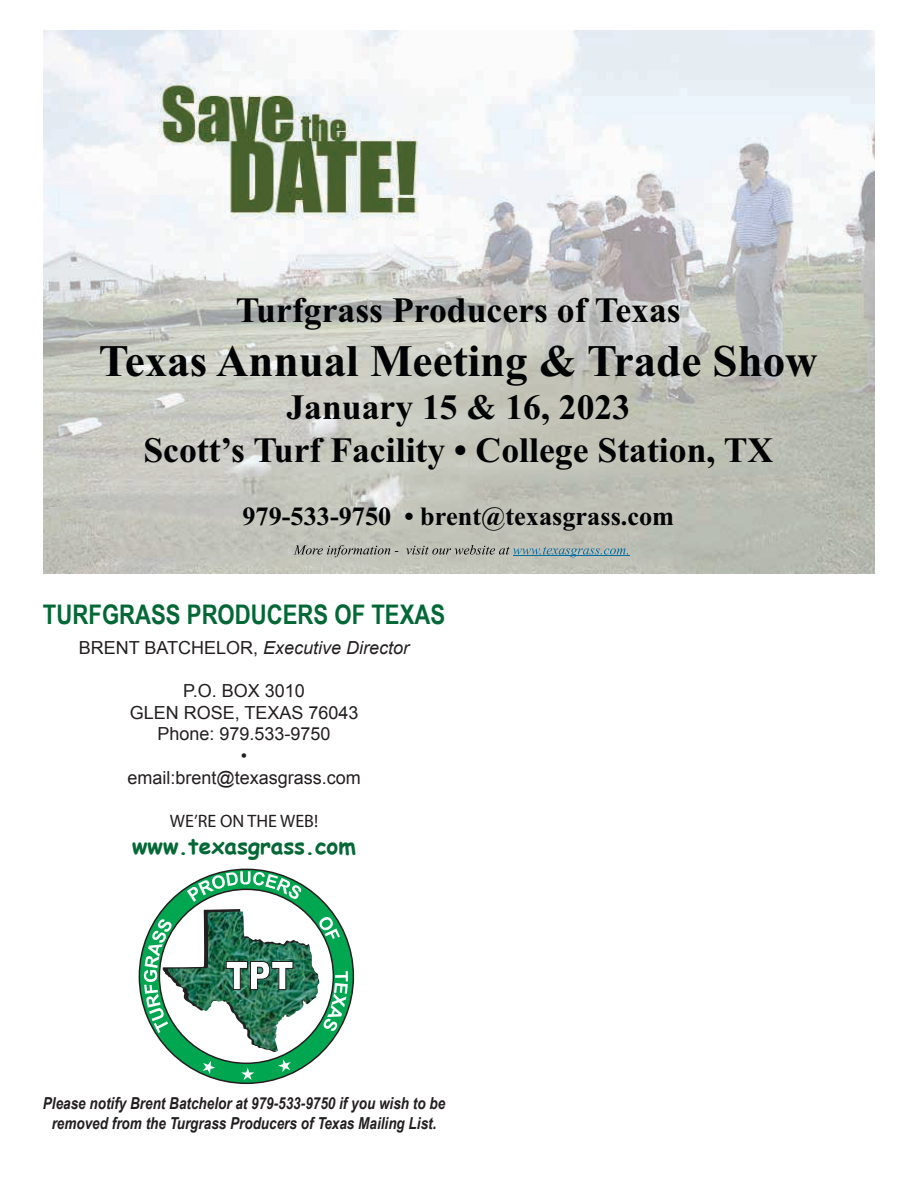
<style>
.page{position:relative;width:918px;height:1188px;background:#fff}
.page>*{position:absolute;margin:0;border:0;box-sizing:border-box;transform-origin:0 0}
.t1{font:700 45px "Times New Roman";color:#020304}
.t2{font:700 35.7px/42.8px "Times New Roman";color:#020304;text-align:center}
.t3{font:700 27px "Arial Narrow";color:#046836}
.t4{font:700 26.25px "Times New Roman";color:#020304}
.t5{font:700 22.5px "Comic Sans MS";color:#046836}
.t6{font:18px/21.6px "Arial";color:#231f20;text-align:center}
.t7{font:italic 18px "Arial";color:#231f20}
.t8{font:18px "Myriad Pro";color:#231f20}
.t9{font:italic 700 16.5px/19.8px "Arial Narrow";color:#231f20;text-align:center}
.s1{font-style:normal}
</style>
<div class="page">
<svg style="left:139px;top:869px;width:214px;height:214px;background:#04964a"></svg>
<div style="left:159px;top:889px;width:174px;height:174px;background:#fff;border-radius:50%"></div>
<svg style="left:187px;top:871px;width:114px;height:31px"></svg>
<svg style="left:241px;top:1068px;width:13px;height:12px"></svg>
<svg style="left:203px;top:1061px;width:12px;height:13px"></svg>
<svg style="left:278px;top:1059px;width:13px;height:13px"></svg>
<svg style="left:144px;top:909px;width:204px;height:144px"></svg>
<img style="left:43px;top:30px;width:832px;height:543px">
<svg style="left:294px;top:545px;width:104px;height:12px"></svg>
<svg style="left:406px;top:545px;width:222px;height:12px;background:#98a6a5"></svg>
<hr style="left:513px;top:556px;width:117px;height:1px;background:#036fa1">
<h2 class="t2" style="left:236px;top:288px;width:446px">Turfgrass Producers of Texas</h2>
<h1 class="t1" style="left:99px;top:330px;width:721px">Texas Annual Meeting &amp; Trade Show</h1>
<h2 class="t2" style="left:143px;top:385px;width:631px">January 15 &amp; 16, 2023<br>Scott’s Turf Facility • College Station, TX</h2>
<h3 class="t4" style="left:242px;top:498px;width:433px">979-533-9750 • brent@texasgrass.com</h3>
<h3 class="t3" style="left:43px;top:594px;width:404px">TURFGRASS PRODUCERS OF TEXAS</h3>
<p class="t7" style="left:79px;top:636px;width:332px"><span class="s1">BRENT BATCHELOR,</span> Executive Director</p>
<p class="t6" style="left:127px;top:680px;width:235px">P.O. BOX 3010<br>GLEN ROSE, TEXAS 76043<br>Phone: 979.533-9750<br>• email:brent@texasgrass.com</p>
<p class="t8" style="left:170px;top:810px;width:150px">WE’RE ON THE WEB!</p>
<h3 class="t5" style="left:132px;top:829px;width:225px">www.texasgrass.com</h3>
<p class="t9" style="left:43px;top:1093px;width:404px">Please notify Brent Batchelor at 979-533-9750 if you wish to be removed from the Turgrass Producers of Texas Mailing List.</p>
</div>
